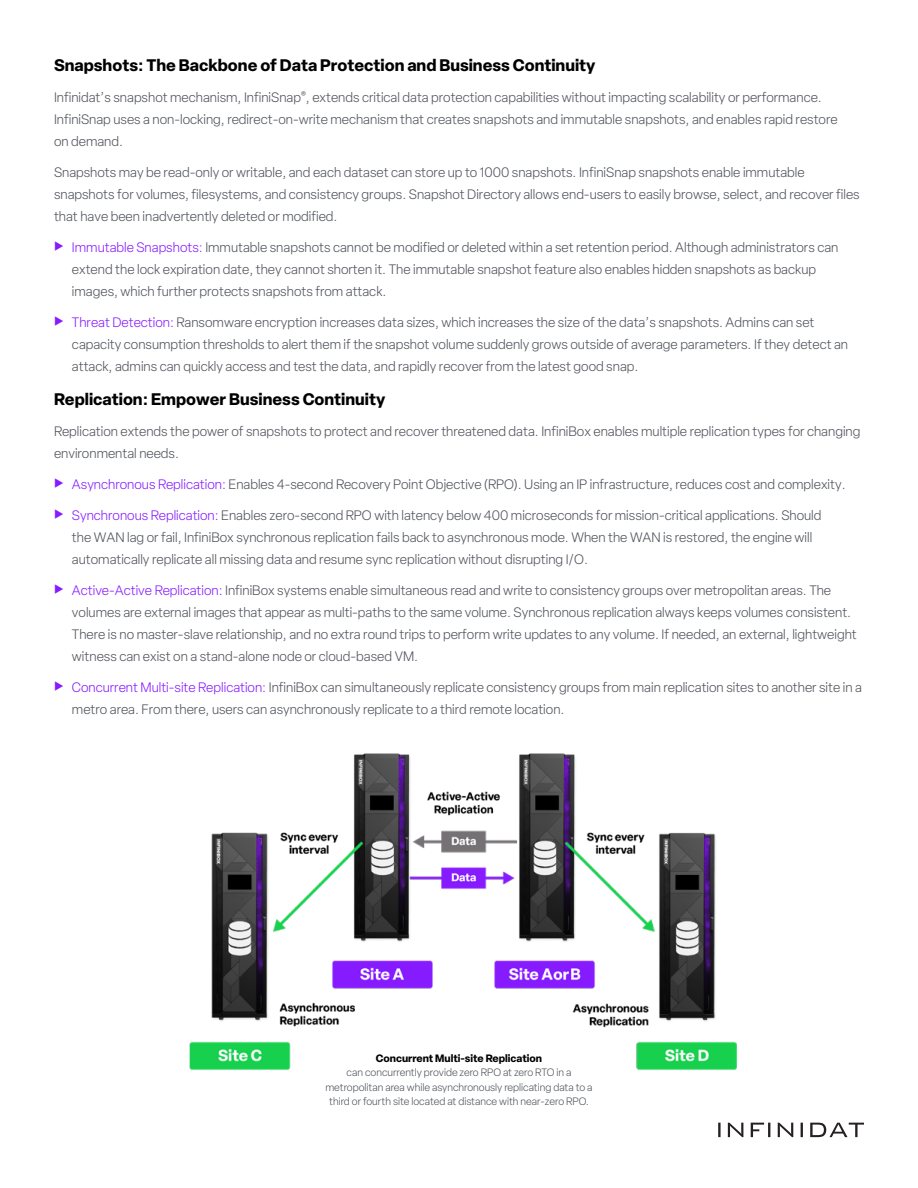
<style>
.page{position:relative;width:918px;height:1188px;background:#fff}
.page>*{position:absolute;margin:0;border:0;box-sizing:border-box;transform-origin:0 0}
.t1{font:700 16.5px "Elza";color:#000}
.t2{font:300 13.5px/22.2px "Elza";color:#4f535a}
.t3{font:300 10.5px/14.5px "Elza";color:#4f535a;text-align:center}
.t4{font:700 10.5px "Elza";color:#000}
.s1{color:#871bff}
</style>
<div class="page">
<img style="left:189px;top:753px;width:632px;height:385px">
<svg style="left:718px;top:1123px;width:146px;height:14px"></svg>
<p class="t1" style="left:54px;top:53px;width:543px">Snapshots: The Backbone of Data Protection and Business Continuity</p>
<p class="t2" style="left:54px;top:86px;width:785px">Infinidat’s snapshot mechanism, InfiniSnap<sup>®</sup>, extends critical data protection capabilities without impacting scalability or performance.<br>InfiniSnap uses a non-locking, redirect-on-write mechanism that creates snapshots and immutable snapshots, and enables rapid restore on demand.</p>
<p class="t2" style="left:54px;top:161px;width:807px">Snapshots may be read-only or writable, and each dataset can store up to 1000 snapshots. InfiniSnap snapshots enable immutable snapshots for volumes, filesystems, and consistency groups. Snapshot Directory allows end-users to easily browse, select, and recover files that have been inadvertently deleted or modified.</p>
<p class="t2" style="left:72px;top:236px;width:768px;text-indent:-18px"><span class="s1">◆ Immutable Snapshots:</span> Immutable snapshots cannot be modified or deleted within a set retention period. Although administrators can extend the lock expiration date, they cannot shorten it. The immutable snapshot feature also enables hidden snapshots as backup images, which further protects snapshots from attack.</p>
<p class="t2" style="left:72px;top:311px;width:778px;text-indent:-18px"><span class="s1">◆ Threat Detection:</span> Ransomware encryption increases data sizes, which increases the size of the data’s snapshots. Admins can set capacity consumption thresholds to alert them if the snapshot volume suddenly grows outside of average parameters. If they detect an attack, admins can quickly access and test the data, and rapidly recover from the latest good snap.</p>
<p class="t1" style="left:54px;top:388px;width:333px">Replication: Empower Business Continuity</p>
<p class="t2" style="left:54px;top:420px;width:808px">Replication extends the power of snapshots to protect and recover threatened data. InfiniBox enables multiple replication types for changing environmental needs.</p>
<p class="t2" style="left:54px;top:473px;width:793px"><span class="s1">◆ Asynchronous Replication:</span> Enables 4-second Recovery Point Objective (RPO). Using an IP infrastructure, reduces cost and complexity.</p>
<p class="t2" style="left:72px;top:504px;width:751px;text-indent:-18px"><span class="s1">◆ Synchronous Replication:</span> Enables zero-second RPO with latency below 400 microseconds for mission-critical applications. Should the WAN lag or fail, InfiniBox synchronous replication fails back to asynchronous mode. When the WAN is restored, the engine will automatically replicate all missing data and resume sync replication without disrupting I/O.</p>
<p class="t2" style="left:72px;top:579px;width:786px;text-indent:-18px"><span class="s1">◆ Active-Active Replication:</span> InfiniBox systems enable simultaneous read and write to consistency groups over metropolitan areas. The volumes are external images that appear as multi-paths to the same volume. Synchronous replication always keeps volumes consistent.<br>There is no master-slave relationship, and no extra round trips to perform write updates to any volume. If needed, an external, lightweight witness can exist on a stand-alone node or cloud-based VM.</p>
<p class="t2" style="left:72px;top:676px;width:791px;text-indent:-18px"><span class="s1">◆ Concurrent Multi-site Replication:</span> InfiniBox can simultaneously replicate consistency groups from main replication sites to another site in a metro area. From there, users can asynchronously replicate to a third remote location.</p>
<p class="t4" style="left:376px;top:1050px;width:168px">Concurrent Multi-site Replication</p>
<p class="t3" style="left:325px;top:1065px;width:269px">can concurrently provide zero RPO at zero RTO in a metropolitan area while asynchronously replicating data to a third or fourth site located at distance with near-zero RPO.</p>
</div>
